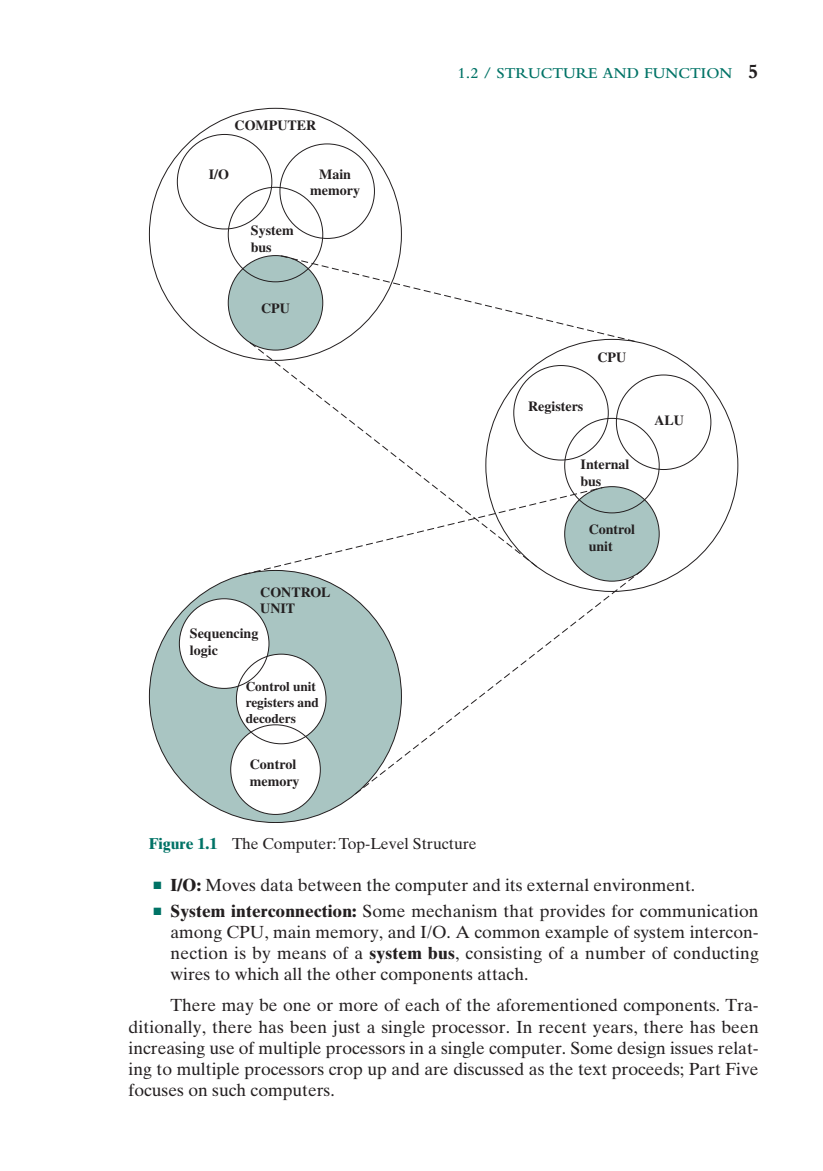
<style>
.page{position:relative;width:823px;height:1171px;background:#fff}
.page>*{position:absolute;margin:0;border:0;box-sizing:border-box;transform-origin:0 0}
.t1{font:17.5px/21px "Times Ten LT Std";color:#231f20;text-align:justify}
.t2{font:15.75px "Times Ten LT Std";color:#231f20}
.t3{font:600 15.75px "Bembo Std";color:#007366}
.t4{font:700 14px/16.8px "Times LT Std";color:#231f20}
.t5{font:700 13.3px/15.9px "Times LT Std";color:#231f20}
.s1{font-weight:700;font-size:21px;color:#231f20}
.s2{font-weight:700;color:#007366}
.s3{color:#007366}
.s4{font-weight:700}
</style>
<div class="page">
<svg style="left:227px;top:186px;width:511px;height:402px"></svg>
<div style="left:616px;top:375px;width:95px;height:94px;background:#fff;border-radius:50%"></div>
<div style="left:565px;top:486px;width:94px;height:95px;background:#a9c5c2;border-radius:50%"></div>
<div style="left:149px;top:570px;width:252px;height:252px;background:#a9c5c2;border-radius:50%"></div>
<div style="left:179px;top:599px;width:90px;height:89px;background:#fff;border-radius:50%"></div>
<div style="left:231px;top:725px;width:89px;height:89px;background:#fff;border-radius:50%"></div>
<svg style="left:242px;top:255px;width:401px;height:540px"></svg>
<p class="t4" style="left:235px;top:117px;width:83px">COMPUTER</p>
<p class="t4" style="left:209px;top:165px;width:22px">I/O</p>
<p class="t4" style="left:251px;top:222px;width:44px">System bus</p>
<p class="t4" style="left:310px;top:165px;width:51px;text-align:center">Main memory</p>
<p class="t4" style="left:261px;top:299px;width:30px">CPU</p>
<p class="t4" style="left:260px;top:583px;width:72px">CONTROL<br>UNIT</p>
<p class="t4" style="left:190px;top:625px;width:70px">Sequencing logic</p>
<p class="t5" style="left:246px;top:678px;width:75px">Control unit registers and decoders</p>
<p class="t4" style="left:250px;top:755px;width:51px">Control memory</p>
<p class="t3" style="left:458px;top:65px;width:302px">1.2 / STRUCTURE AND FUNCTION <span class="s1">5</span></p>
<p class="t4" style="left:597px;top:348px;width:30px">CPU</p>
<p class="t4" style="left:528px;top:397px;width:57px">Registers</p>
<p class="t4" style="left:580px;top:455px;width:50px">Internal bus</p>
<p class="t4" style="left:589px;top:520px;width:48px">Control unit</p>
<p class="t4" style="left:654px;top:412px;width:31px">ALU</p>
<p class="t2" style="left:149px;top:834px;width:329px"><span class="s2">Figure 1.1</span> The Computer: Top-Level Structure</p>
<p class="t1" style="left:153px;top:874px;width:544px"><span class="s3">■</span> <span class="s4">I/O:</span> Moves data between the computer and its external environment.</p>
<p class="t1" style="left:171px;top:900px;width:590px;text-indent:-18px"><span class="s3">■</span> <span class="s4">System interconnection:</span> Some mechanism that provides for communication among CPU, main memory, and I/O. A common example of system intercon&shy;nection is by means of a <span class="s4">system bus</span>, consisting of a number of conducting wires to which all the other components attach.</p>
<p class="t1" style="left:129px;top:995px;width:632px;text-indent:42px">There may be one or more of each of the aforementioned components. Tra&shy;ditionally, there has been just a single processor. In recent years, there has been increasing use of multiple processors in a single computer. Some design issues relat&shy;ing to multiple processors crop up and are discussed as the text proceeds; Part Five focuses on such computers.</p>
</div>
